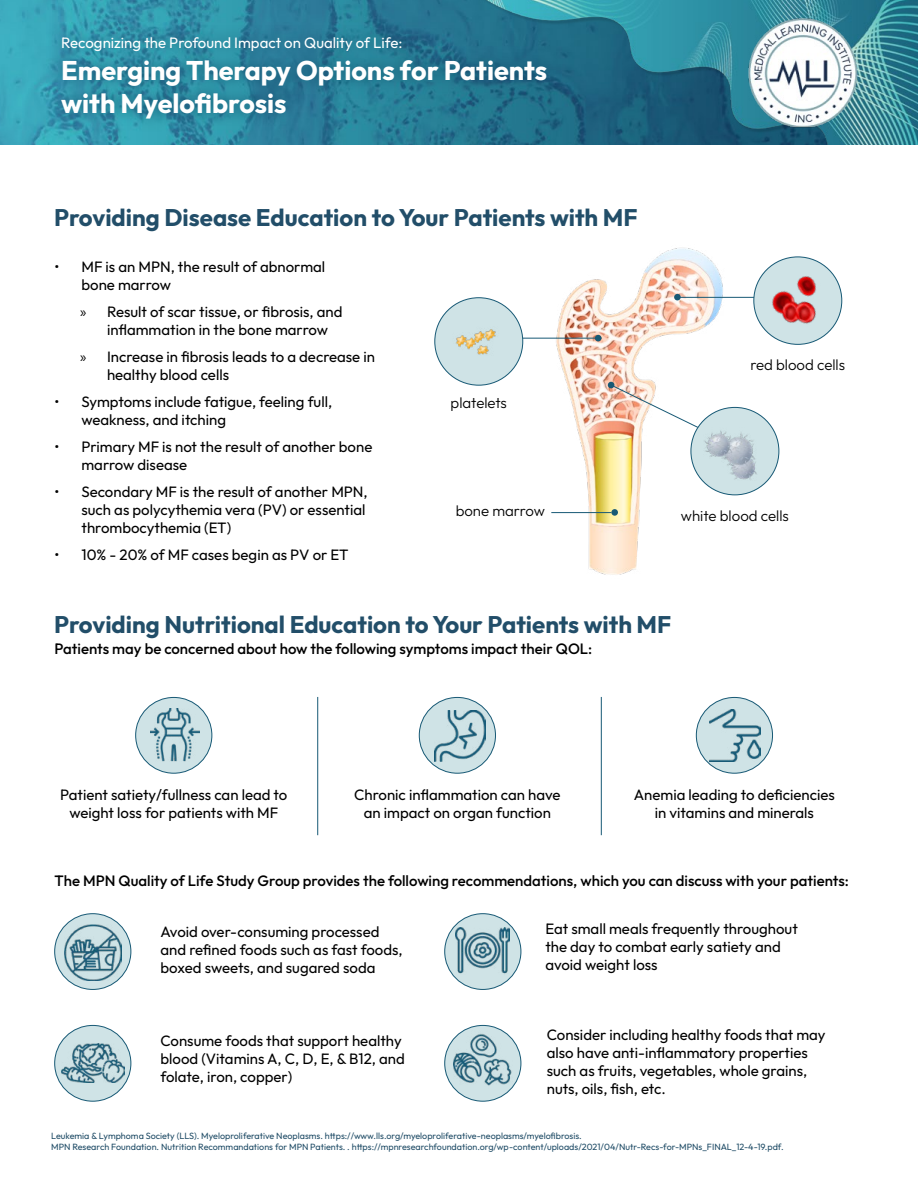
<style>
.page{position:relative;width:918px;height:1188px;background:#fff}
.page>*{position:absolute;margin:0;border:0;box-sizing:border-box;transform-origin:0 0}
.t1{font:700 27px/32.4px "Outfit";color:#fff}
.t2{font:700 24px "Outfit";color:#224e69}
.t3{font:15px/18px "Outfit";color:#000}
.t4{font:500 15px "Outfit";color:#000}
.t5{font:300 15px "Outfit";color:#000}
.t6{font:15px "Outfit";color:#fff}
.t7{font:9px/10.8px "Outfit";color:#224e68}
.s1{font-family:"Myriad Pro"}
</style>
<div class="page">
<img style="left:0;top:0;width:456px;height:145px">
<svg style="left:48px;top:23px;width:408px;height:109px;background:#29819a"></svg>
<img style="left:456px;top:0;width:462px;height:145px">
<img style="left:748px;top:18px;width:110px;height:109px">
<img style="left:545px;top:247px;width:190px;height:328px">
<div style="left:611px;top:509px;width:7px;height:7px;background:#175975;border-radius:50%"></div>
<div style="left:674px;top:294px;width:7px;height:6px;background:#175975;border-radius:50%"></div>
<svg style="left:595px;top:335px;width:6px;height:6px"></svg>
<hr style="left:551px;top:512px;width:60px;height:1px;background:#175975">
<hr style="left:677px;top:297px;width:101px;height:1px;background:#175975">
<hr style="left:501px;top:338px;width:101px;height:1px;background:#175975">
<svg style="left:608px;top:382px;width:94px;height:48px"></svg>
<svg style="left:754px;top:257px;width:88px;height:87px"></svg>
<div style="left:691px;top:407px;width:88px;height:88px;background:#cfe3e6;border-radius:50%"></div>
<div style="left:435px;top:298px;width:88px;height:87px;background:#cfe3e6;border-radius:50%"></div>
<div style="left:136px;top:697px;width:76px;height:76px;background:#cfe3e6;border-radius:50%"></div>
<div style="left:135px;top:697px;width:77px;height:76px;border:1px solid #175975;border-radius:50%"></div>
<div style="left:55px;top:914px;width:76px;height:75px;background:#cfe3e6;border-radius:50%"></div>
<div style="left:55px;top:913px;width:76px;height:77px;border:1px solid #175975;border-radius:50%"></div>
<div style="left:445px;top:914px;width:76px;height:75px;background:#cfe3e6;border-radius:50%"></div>
<div style="left:445px;top:913px;width:76px;height:77px;border:1px solid #175975;border-radius:50%"></div>
<div style="left:55px;top:1025px;width:76px;height:76px;background:#cfe3e6;border-radius:50%"></div>
<div style="left:55px;top:1025px;width:76px;height:76px;border:1px solid #175975;border-radius:50%"></div>
<div style="left:445px;top:1025px;width:76px;height:76px;background:#cfe3e6;border-radius:50%"></div>
<div style="left:445px;top:1025px;width:76px;height:76px;border:1px solid #175975;border-radius:50%"></div>
<div style="left:419px;top:697px;width:76px;height:76px;background:#cfe3e6;border-radius:50%"></div>
<div style="left:419px;top:697px;width:77px;height:76px;border:1px solid #175975;border-radius:50%"></div>
<div style="left:696px;top:697px;width:77px;height:76px;background:#cfe3e6;border-radius:50%"></div>
<div style="left:696px;top:697px;width:77px;height:76px;border:1px solid #175975;border-radius:50%"></div>
<img style="left:440px;top:315px;width:77px;height:60px">
<img style="left:760px;top:261px;width:78px;height:76px">
<img style="left:692px;top:421px;width:81px;height:66px">
<hr style="left:317px;top:697px;width:1px;height:138px;background:#175975">
<hr style="left:601px;top:697px;width:1px;height:138px;background:#175975">
<img style="left:150px;top:708px;width:50px;height:54px">
<img style="left:435px;top:710px;width:50px;height:52px">
<img style="left:709px;top:710px;width:52px;height:51px">
<img style="left:65px;top:924px;width:56px;height:57px">
<img style="left:61px;top:1044px;width:64px;height:39px">
<img style="left:456px;top:927px;width:54px;height:47px">
<img style="left:453px;top:1031px;width:59px;height:57px">
<p class="t6" style="left:61px;top:33px;width:343px">Recognizing the Profound Impact on Quality of Life:</p>
<h1 class="t1" style="left:61px;top:56px;width:487px">Emerging Therapy Options for Patients with Myelofibrosis</h1>
<h2 class="t2" style="left:54px;top:202px;width:585px">Providing Disease Education to Your Patients with MF</h2>
<p class="t3" style="left:82px;top:258px;width:245px;text-indent:-27px">• MF is an MPN, the result of abnormal bone marrow</p>
<p class="t3" style="left:107px;top:303px;width:237px;text-indent:-27px"><span class="s1">»</span> Result of scar tissue, or fibrosis, and inflammation in the bone marrow</p>
<p class="t3" style="left:107px;top:348px;width:270px;text-indent:-27px"><span class="s1">»</span> Increase in fibrosis leads to a decrease in healthy blood cells</p>
<p class="t3" style="left:82px;top:393px;width:252px;text-indent:-27px">• Symptoms include fatigue, feeling full, weakness, and itching</p>
<p class="t3" style="left:82px;top:438px;width:292px;text-indent:-27px">• Primary MF is not the result of another bone marrow disease</p>
<p class="t3" style="left:82px;top:483px;width:288px;text-indent:-27px">• Secondary MF is the result of another MPN, such as polycythemia vera (PV) or essential thrombocythemia (ET)</p>
<p class="t3" style="left:55px;top:546px;width:295px">• 10% - 20% of MF cases begin as PV or ET</p>
<p class="t5" style="left:451px;top:393px;width:58px">platelets</p>
<p class="t5" style="left:456px;top:501px;width:91px">bone marrow</p>
<p class="t5" style="left:750px;top:356px;width:96px">red blood cells</p>
<p class="t5" style="left:681px;top:506px;width:109px">white blood cells</p>
<h2 class="t2" style="left:54px;top:608px;width:619px">Providing Nutritional Education to Your Patients with MF</h2>
<p class="t4" style="left:55px;top:639px;width:539px">Patients may be concerned about how the following symptoms impact their QOL:</p>
<p class="t3" style="left:60px;top:786px;width:229px;text-align:center">Patient satiety/fullness can lead to weight loss for patients with MF</p>
<p class="t3" style="left:354px;top:786px;width:208px;text-align:center">Chronic inflammation can have an impact on organ function</p>
<p class="t3" style="left:634px;top:786px;width:203px;text-align:center">Anemia leading to deficiencies in vitamins and minerals</p>
<p class="t4" style="left:55px;top:871px;width:796px">The MPN Quality of Life Study Group provides the following recommendations, which you can discuss with your patients:</p>
<p class="t3" style="left:161px;top:923px;width:244px">Avoid over-consuming processed and refined foods such as fast foods, boxed sweets, and sugared soda</p>
<p class="t3" style="left:545px;top:920px;width:254px">Eat small meals frequently throughout the day to combat early satiety and avoid weight loss</p>
<p class="t3" style="left:161px;top:1032px;width:246px">Consume foods that support healthy blood (Vitamins A, C, D, E, &amp; B12, and folate, iron, copper)</p>
<p class="t3" style="left:547px;top:1026px;width:280px">Consider including healthy foods that may also have anti-inflammatory properties such as fruits, vegetables, whole grains, nuts, oils, fish, etc.</p>
<p class="t7" style="left:51px;top:1131px;width:734px">Leukemia &amp; Lymphoma Society (LLS). Myeloproliferative Neoplasms. https://www.lls.org/myeloproliferative-neoplasms/myelofibrosis.<br>MPN Research Foundation. Nutrition Recommandations for MPN Patients. . https://mpnresearchfoundation.org/wp-content/uploads/2021/04/Nutr-Recs-for-MPNs_FINAL_12-4-19.pdf.</p>
</div>
